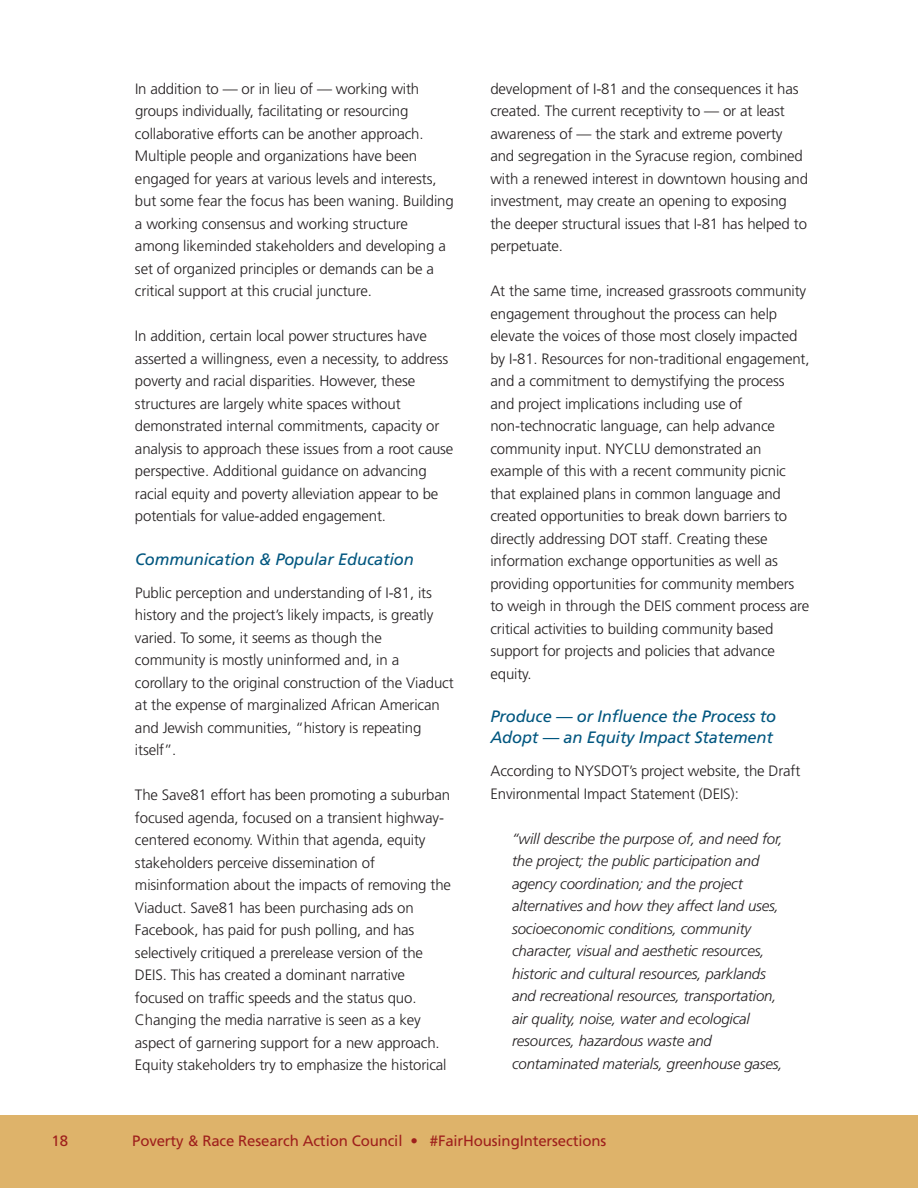
<style>
.page{position:relative;width:918px;height:1188px;background:#fff}
.page>*{position:absolute;margin:0;border:0;box-sizing:border-box;transform-origin:0 0}
.t1{font:italic 16.5px/21px "Frutiger";letter-spacing:-.01em;color:#00567f}
.t2{font:300 15px/22.5px "Frutiger";letter-spacing:-.01em;color:#231f20}
.t3{font:italic 300 15px/22.5px "Frutiger";letter-spacing:-.01em;color:#231f20}
.t4{font:15px "Frutiger";letter-spacing:-.01em;color:#9f201c}
</style>
<div class="page">
<div style="left:0;top:1115px;width:918px;height:73px;background:#deb36a"></div>
<p class="t2" style="left:135px;top:79px;width:320px">In addition to — or in lieu of — working with groups individually, facilitating or resourcing collaborative efforts can be another approach.<br>Multiple people and organizations have been engaged for years at various levels and interests, but some fear the focus has been waning. Building a working consensus and working structure among likeminded stakeholders and developing a set of organized principles or demands can be a critical support at this crucial juncture.</p>
<p class="t2" style="left:135px;top:326px;width:320px">In addition, certain local power structures have asserted a willingness, even a necessity, to address poverty and racial disparities. However, these structures are largely white spaces without demonstrated internal commitments, capacity or analysis to approach these issues from a root cause perspective. Additional guidance on advancing racial equity and poverty alleviation appear to be potentials for value-added engagement.</p>
<p class="t1" style="left:135px;top:550px;width:280px">Communication &amp; Popular Education</p>
<p class="t2" style="left:135px;top:583px;width:320px">Public perception and understanding of I-81, its history and the project’s likely impacts, is greatly varied. To some, it seems as though the community is mostly uninformed and, in a corollary to the original construction of the Viaduct at the expense of marginalized African American and Jewish communities, “history is repeating itself”.</p>
<p class="t2" style="left:135px;top:785px;width:318px">The Save81 effort has been promoting a suburban focused agenda, focused on a transient highway&shy;centered economy. Within that agenda, equity stakeholders perceive dissemination of misinformation about the impacts of removing the Viaduct. Save81 has been purchasing ads on Facebook, has paid for push polling, and has selectively critiqued a prerelease version of the DEIS. This has created a dominant narrative focused on traffic speeds and the status quo.<br>Changing the media narrative is seen as a key aspect of garnering support for a new approach.<br>Equity stakeholders try to emphasize the historical</p>
<p class="t2" style="left:490px;top:79px;width:319px">development of I-81 and the consequences it has created. The current receptivity to — or at least awareness of — the stark and extreme poverty and segregation in the Syracuse region, combined with a renewed interest in downtown housing and investment, may create an opening to exposing the deeper structural issues that I-81 has helped to perpetuate.</p>
<p class="t2" style="left:490px;top:281px;width:321px">At the same time, increased grassroots community engagement throughout the process can help elevate the voices of those most closely impacted by I-81. Resources for non-traditional engagement, and a commitment to demystifying the process and project implications including use of non-technocratic language, can help advance community input. NYCLU demonstrated an example of this with a recent community picnic that explained plans in common language and created opportunities to break down barriers to directly addressing DOT staff. Creating these information exchange opportunities as well as providing opportunities for community members to weigh in through the DEIS comment process are critical activities to building community based support for projects and policies that advance equity.</p>
<p class="t1" style="left:490px;top:708px;width:287px">Produce — or Influence the Process to<br>Adopt — an Equity Impact Statement</p>
<p class="t2" style="left:490px;top:761px;width:311px">According to NYSDOT’s project website, the Draft<br>Environmental Impact Statement (DEIS):</p>
<p class="t3" style="left:512px;top:829px;width:272px">“will describe the purpose of, and need for, the project; the public participation and agency coordination; and the project alternatives and how they affect land uses, socioeconomic conditions, community character, visual and aesthetic resources, historic and cultural resources, parklands and recreational resources, transportation, air quality, noise, water and ecological resources, hazardous waste and contaminated materials, greenhouse gases,</p>
<p class="t4" style="left:51px;top:1134px;width:18px">18</p>
<p class="t4" style="left:132px;top:1134px;width:476px">Poverty &amp; Race Research Action Council • #FairHousingIntersections</p>
</div>
